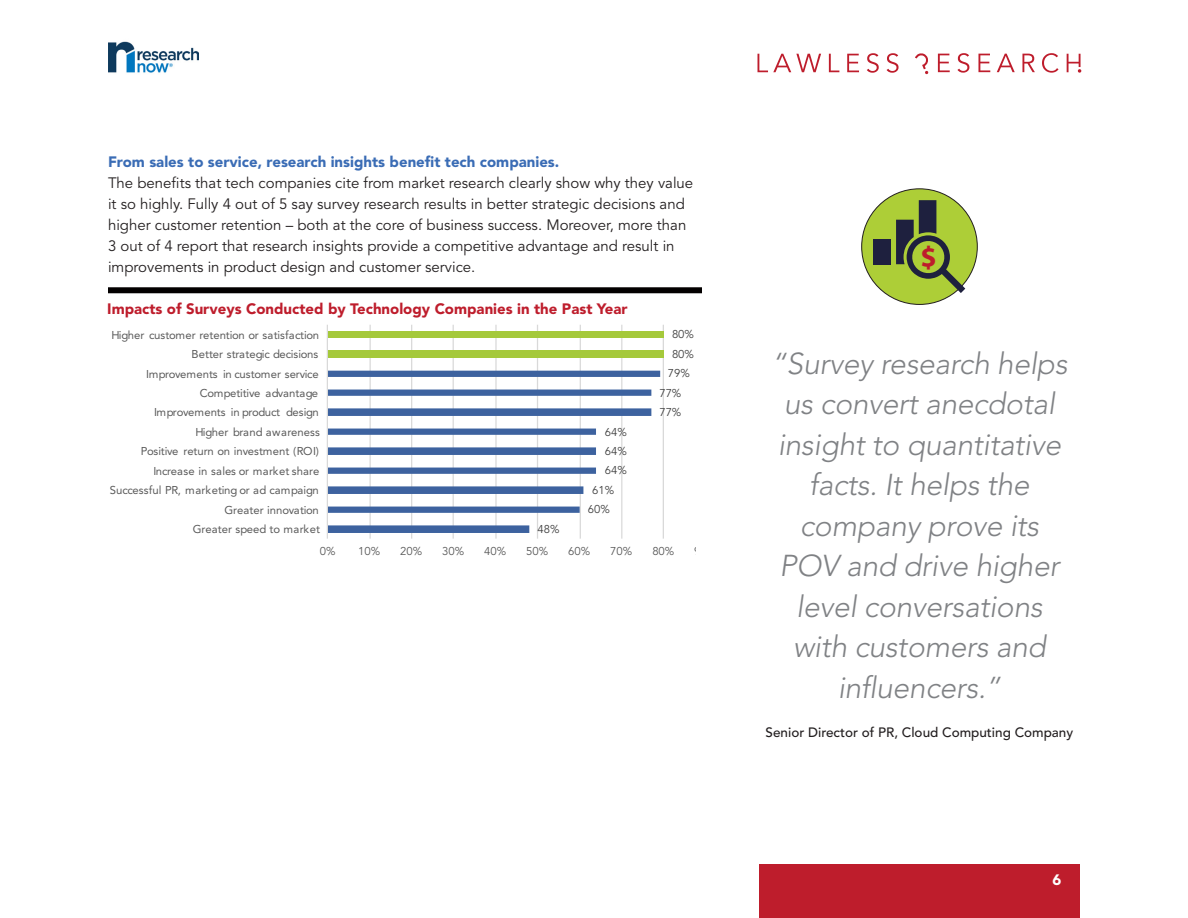
<style>
.page{position:relative;width:1188px;height:918px;background:#fff}
.page>*{position:absolute;margin:0;border:0;box-sizing:border-box;transform-origin:0 0}
.Quote_light{font:italic 300 30px/40.5px "Avenir";letter-spacing:-.01em;color:#808285;text-align:center}
.t1{font:700 29.25px "Myriad Pro";color:#be1d2c}
.Subs_Red{font:15px/21px "Avenir";color:#231f20}
.Subs_Red-2{font:900 15px "Avenir";color:#be1d2c}
.Subs_Blue{font:900 15px "Avenir";color:#3a6cb5}
.t2{font:900 15px "Avenir";color:#fff}
.Caption_Title{font:500 13.5px "Avenir";color:#231f20}
.t3{font:11.4px "Avenir";letter-spacing:-.015em;color:#595959}
.t4{font:11.4px "Avenir";color:#404040}
.t5{font:11.4px "Avenir";color:#595959}
</style>
<div class="page">
<div style="left:759px;top:864px;width:321px;height:54px;background:#be1d2c"></div>
<svg style="left:758px;top:54px;width:63px;height:18px"></svg>
<svg style="left:829px;top:54px;width:10px;height:18px"></svg>
<svg style="left:847px;top:54px;width:12px;height:18px"></svg>
<svg style="left:867px;top:53px;width:12px;height:20px"></svg>
<svg style="left:887px;top:53px;width:12px;height:20px"></svg>
<svg style="left:938px;top:54px;width:12px;height:18px"></svg>
<svg style="left:957px;top:53px;width:12px;height:20px"></svg>
<svg style="left:978px;top:54px;width:12px;height:18px"></svg>
<svg style="left:997px;top:54px;width:18px;height:18px"></svg>
<svg style="left:1022px;top:54px;width:13px;height:18px"></svg>
<svg style="left:1042px;top:53px;width:17px;height:20px"></svg>
<svg style="left:915px;top:53px;width:14px;height:21px"></svg>
<svg style="left:1067px;top:54px;width:14px;height:19px"></svg>
<img style="left:108px;top:41px;width:90px;height:32px">
<div style="left:862px;top:189px;width:115px;height:115px;background:#adce37;border-radius:50%"></div>
<div style="left:874px;top:239px;width:17px;height:25px;background:#1e203e"></div>
<svg style="left:896px;top:200px;width:69px;height:93px"></svg>
<div style="left:108px;top:287px;width:594px;height:6px;background:#030000"></div>
<hr style="left:705px;top:325px;width:1px;height:214px;background:#d9d9d9">
<svg style="left:327px;top:324px;width:337px;height:215px"></svg>
<p class="Subs_Blue" style="left:108px;top:153px;width:453px">From sales to service, research insights benefit tech companies.</p>
<p class="Subs_Red" style="left:108px;top:173px;width:587px">The benefits that tech companies cite from market research clearly show why they value it so highly. Fully 4 out of 5 say survey research results in better strategic decisions and higher customer retention – both at the core of business success. Moreover, more than 3 out of 4 report that research insights provide a competitive advantage and result in improvements in product design and customer service.</p>
<p class="Subs_Red-2" style="left:107px;top:300px;width:522px">Impacts of Surveys Conducted by Technology Companies in the Past Year</p>
<p class="t3" style="left:111px;top:328px;width:209px">Higher customer retention or satisfaction</p>
<p class="t4" style="left:672px;top:328px;width:24px">80%</p>
<p class="t3" style="left:191px;top:348px;width:128px">Better strategic decisions</p>
<p class="t4" style="left:672px;top:347px;width:24px">80%</p>
<p class="t3" style="left:146px;top:367px;width:174px">Improvements in customer service</p>
<p class="t4" style="left:668px;top:367px;width:24px">79%</p>
<p class="t3" style="left:200px;top:386px;width:120px">Competitive advantage</p>
<p class="t4" style="left:659px;top:386px;width:24px">77%</p>
<p class="t3" style="left:154px;top:406px;width:166px">Improvements in product design</p>
<p class="t4" style="left:659px;top:406px;width:24px">77%</p>
<p class="t3" style="left:195px;top:425px;width:126px">Higher brand awareness</p>
<p class="t4" style="left:605px;top:425px;width:24px">64%</p>
<p class="t3" style="left:141px;top:445px;width:180px">Positive return on investment (ROI)</p>
<p class="t4" style="left:605px;top:444px;width:24px">64%</p>
<p class="t3" style="left:153px;top:464px;width:168px">Increase in sales or market share</p>
<p class="t4" style="left:605px;top:464px;width:24px">64%</p>
<p class="t3" style="left:110px;top:484px;width:210px">Successful PR, marketing or ad campaign</p>
<p class="t4" style="left:592px;top:483px;width:24px">61%</p>
<p class="t3" style="left:224px;top:503px;width:96px">Greater innovation</p>
<p class="t4" style="left:588px;top:503px;width:24px">60%</p>
<p class="t3" style="left:193px;top:522px;width:129px">Greater speed to market</p>
<p class="t4" style="left:538px;top:522px;width:24px">48%</p>
<p class="t5" style="left:320px;top:544px;width:17px">0%</p>
<p class="t5" style="left:358px;top:544px;width:24px">10%</p>
<p class="t5" style="left:400px;top:544px;width:24px">20%</p>
<p class="t5" style="left:442px;top:544px;width:24px">30%</p>
<p class="t5" style="left:484px;top:544px;width:24px">40%</p>
<p class="t5" style="left:526px;top:544px;width:24px">50%</p>
<p class="t5" style="left:568px;top:544px;width:24px">60%</p>
<p class="t5" style="left:610px;top:544px;width:24px">70%</p>
<p class="t5" style="left:652px;top:544px;width:24px">80%</p>
<p class="t1" style="left:920px;top:238px;width:18px">$</p>
<p class="Quote_light" style="left:771px;top:343px;width:298px">“Survey research helps us convert anecdotal insight to quantitative facts. It helps the company prove its<br>POV and drive higher level conversations with customers and influencers.”</p>
<p class="Caption_Title" style="left:766px;top:724px;width:309px">Senior Director of PR, Cloud Computing Company</p>
<p class="t2" style="left:1052px;top:870px;width:10px">6</p>
</div>
